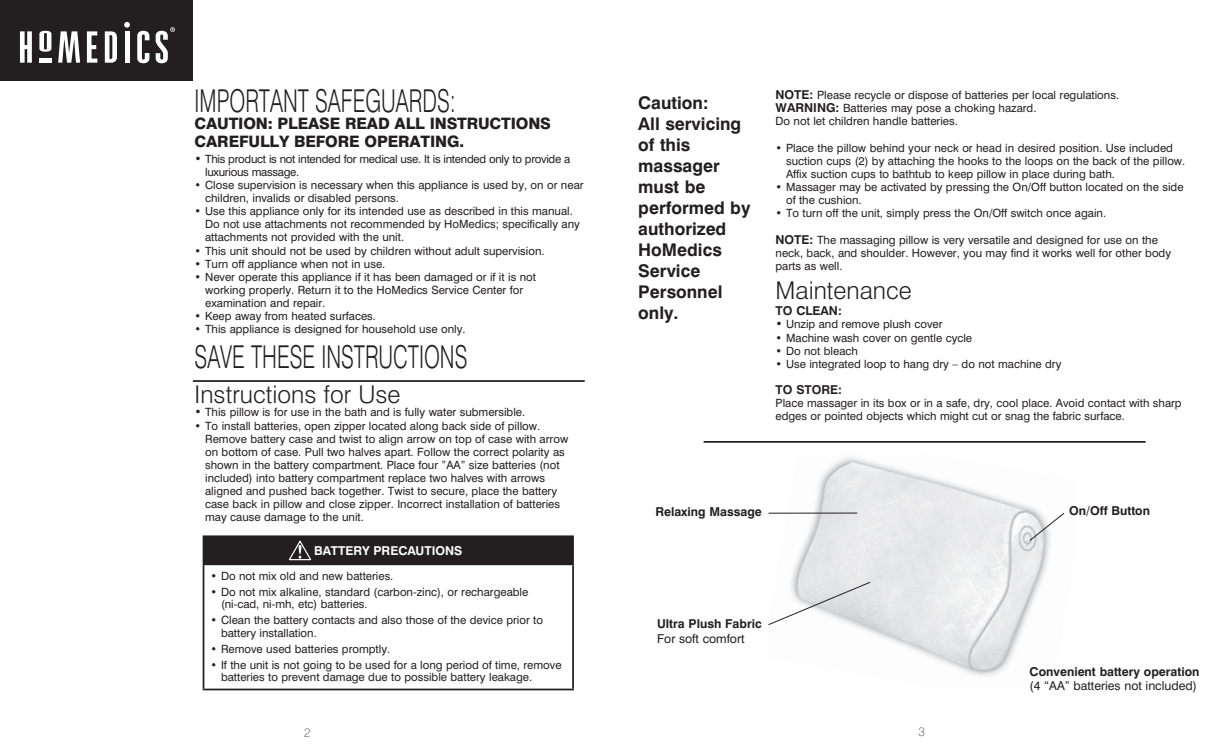
<style>
.page{position:relative;width:1229px;height:756px;background:#fff}
.page>*{position:absolute;margin:0;border:0;box-sizing:border-box;transform-origin:0 0}
.t1{font:300 31.5px "Swiss 721 BT";color:#231f20;scale:.67 1}
.t2{font:300 24.5px "Swiss 721 BT";color:#231f20}
.t3{font:700 17.5px/21px "Swiss 721 BT";color:#231f20}
.t4{font:800 15.75px/17.5px "Swiss 721 BT";letter-spacing:-.01em;color:#231f20}
.t5{font:700 12.25px "Swiss 721 BT";color:#231f20}
.t6{font:12.25px "Swiss 721 BT";color:#231f20}
.t7{font:700 12.25px "Swiss 721 BT";color:#fff}
.t8{font:100 12.25px "Swiss 721 BT";color:#231f20}
.t9{font:11.38px/13.1px "Swiss 721 BT";color:#231f20}
.t10{font:11.38px/13.1px "Swiss 721 BT";letter-spacing:-.025em;color:#231f20}
.s1{font-size:12.25px}
.s2{font-weight:700;font-size:12.25px}
</style>
<div class="page">
<img style="left:782px;top:457px;width:114px;height:87px">
<img style="left:993px;top:493px;width:72px;height:165px">
<img style="left:791px;top:544px;width:105px;height:91px">
<img style="left:876px;top:564px;width:135px;height:112px">
<hr style="left:768px;top:513px;width:89px;height:1px;background:#231f20">
<svg style="left:768px;top:582px;width:102px;height:43px"></svg>
<hr style="left:703px;top:441px;width:442px;height:2px;background:#231f20">
<div style="left:0;top:0;width:193px;height:81px;background:#231f20"></div>
<svg style="left:20px;top:31px;width:12px;height:32px"></svg>
<svg style="left:39px;top:31px;width:12px;height:21px"></svg>
<svg style="left:58px;top:31px;width:22px;height:32px"></svg>
<svg style="left:87px;top:31px;width:10px;height:32px"></svg>
<svg style="left:105px;top:31px;width:12px;height:32px"></svg>
<hr style="left:125px;top:31px;width:4px;height:32px;background:#fff">
<svg style="left:137px;top:31px;width:12px;height:32px"></svg>
<hr style="left:39px;top:59px;width:12px;height:4px;background:#fff">
<svg style="left:124px;top:22px;width:6px;height:6px"></svg>
<svg style="left:156px;top:27px;width:19px;height:36px"></svg>
<svg style="left:1029px;top:513px;width:35px;height:28px"></svg>
<div style="left:203px;top:536px;width:370px;height:28px;background:#231f20"></div>
<hr style="left:203px;top:563px;width:371px;height:2px;background:#231f20">
<hr style="left:203px;top:535px;width:371px;height:2px;background:#231f20">
<hr style="left:572px;top:537px;width:2px;height:26px;background:#231f20">
<hr style="left:203px;top:565px;width:1px;height:124px;background:#231f20">
<hr style="left:572px;top:565px;width:2px;height:124px;background:#231f20">
<hr style="left:203px;top:689px;width:371px;height:1px;background:#231f20">
<svg style="left:289px;top:540px;width:23px;height:20px"></svg>
<hr style="left:193px;top:380px;width:391px;height:2px;background:#231f20">
<h1 class="t1" style="left:195px;top:82px;width:391px">IMPORTANT SAFEGUARDS:</h1>
<h3 class="t4" style="left:195px;top:115px;width:358px">CAUTION: PLEASE READ ALL INSTRUCTIONS<br>CAREFULLY BEFORE OPERATING.</h3>
<p class="t10" style="left:205px;top:152px;width:367px;text-indent:-10px"><span class="s1">•</span> This product is not intended for medical use. It is intended only to provide a luxurious massage.</p>
<p class="t9" style="left:205px;top:178px;width:380px;text-indent:-10px">• Close supervision is necessary when this appliance is used by, on or near children, invalids or disabled persons.</p>
<p class="t9" style="left:205px;top:205px;width:376px;text-indent:-10px">• Use this appliance only for its intended use as described in this manual.<br>Do not use attachments not recommended by HoMedics; specifically any attachments not provided with the unit.</p>
<p class="t9" style="left:195px;top:244px;width:351px">• This unit should not be used by children without adult supervision.</p>
<p class="t9" style="left:195px;top:257px;width:192px">• Turn off appliance when not in use.</p>
<p class="t9" style="left:205px;top:270px;width:332px;text-indent:-10px">• Never operate this appliance if it has been damaged or if it is not working properly. Return it to the HoMedics Service Center for examination and repair.</p>
<p class="t9" style="left:195px;top:310px;width:183px">• Keep away from heated surfaces.</p>
<p class="t9" style="left:195px;top:323px;width:272px">• This appliance is designed for household use only.</p>
<h1 class="t1" style="left:195px;top:338px;width:409px">SAVE THESE INSTRUCTIONS</h1>
<h2 class="t2" style="left:195px;top:380px;width:207px">Instructions for Use</h2>
<p class="t9" style="left:195px;top:406px;width:332px"><span class="s1">•</span> This pillow is for use in the bath and is fully water submersible.</p>
<p class="t9" style="left:205px;top:419px;width:364px;text-indent:-10px">• To install batteries, open zipper located along back side of pillow.<br>Remove battery case and twist to align arrow on top of case with arrow on bottom of case. Pull two halves apart. Follow the correct polarity as shown in the battery compartment. Place four ”AA” size batteries (not included) into battery compartment replace two halves with arrows aligned and pushed back together. Twist to secure, place the battery case back in pillow and close zipper. Incorrect installation of batteries may cause damage to the unit.</p>
<p class="t7" style="left:314px;top:543px;width:150px">BATTERY PRECAUTIONS</p>
<p class="t9" style="left:210px;top:569px;width:184px">• Do not mix old and new batteries.</p>
<p class="t9" style="left:221px;top:586px;width:309px;line-height:12.2px;text-indent:-10px">• Do not mix alkaline, standard (carbon-zinc), or rechargeable (ni-cad, ni-mh, etc) batteries.</p>
<p class="t9" style="left:221px;top:614px;width:323px;line-height:12.2px;text-indent:-10px">• Clean the battery contacts and also those of the device prior to battery installation.</p>
<p class="t9" style="left:210px;top:642px;width:181px">• Remove used batteries promptly.</p>
<p class="t9" style="left:221px;top:658px;width:342px;line-height:12.2px;text-indent:-10px">• If the unit is not going to be used for a long period of time, remove batteries to prevent damage due to possible battery leakage.</p>
<p class="t8" style="left:304px;top:726px;width:8px">2</p>
<h3 class="t3" style="left:638px;top:92px;width:114px">Caution:<br>All servicing of this massager must be performed by authorized<br>HoMedics<br>Service<br>Personnel only.</h3>
<p class="t9" style="left:775px;top:89px;width:345px"><span class="s2">NOTE:</span> Please recycle or dispose of batteries per local regulations.<br><span class="s2">WARNING:</span> Batteries may pose a choking hazard.<br>Do not let children handle batteries.</p>
<p class="t9" style="left:786px;top:141px;width:401px;text-indent:-10px">• Place the pillow behind your neck or head in desired position. Use included suction cups (2) by attaching the hooks to the loops on the back of the pillow.<br>Affix suction cups to bathtub to keep pillow in place during bath.</p>
<p class="t9" style="left:786px;top:180px;width:399px;text-indent:-10px">• Massager may be activated by pressing the On/Off button located on the side of the cushion.</p>
<p class="t9" style="left:775px;top:207px;width:332px">• To turn off the unit, simply press the On/Off switch once again.</p>
<p class="t9" style="left:775px;top:233px;width:397px"><span class="s2">NOTE:</span> The massaging pillow is very versatile and designed for use on the neck, back, and shoulder. However, you may find it works well for other body parts as well.</p>
<h2 class="t2" style="left:775px;top:275px;width:138px">Maintenance</h2>
<p class="t5" style="left:775px;top:304px;width:68px">TO CLEAN:</p>
<p class="t9" style="left:775px;top:318px;width:168px"><span class="s1">•</span> Unzip and remove plush cover</p>
<p class="t9" style="left:775px;top:331px;width:198px">• Machine wash cover on gentle cycle</p>
<p class="t9" style="left:775px;top:344px;width:84px">• Do not bleach</p>
<p class="t9" style="left:775px;top:357px;width:287px">• Use integrated loop to hang dry – do not machine dry</p>
<p class="t5" style="left:775px;top:382px;width:68px">TO STORE:</p>
<p class="t9" style="left:775px;top:397px;width:408px">Place massager in its box or in a safe, dry, cool place. Avoid contact with sharp edges or pointed objects which might cut or snag the fabric surface.</p>
<p class="t5" style="left:655px;top:504px;width:108px">Relaxing Massage</p>
<p class="t5" style="left:1069px;top:503px;width:82px">On/Off Button</p>
<p class="t5" style="left:657px;top:616px;width:106px">Ultra Plush Fabric</p>
<p class="t6" style="left:657px;top:631px;width:89px">For soft comfort</p>
<p class="t8" style="left:918px;top:724px;width:8px">3</p>
<p class="t5" style="left:1029px;top:664px;width:171px">Convenient battery operation</p>
<p class="t6" style="left:1029px;top:679px;width:169px">(4 “AA” batteries not included)</p>
</div>
